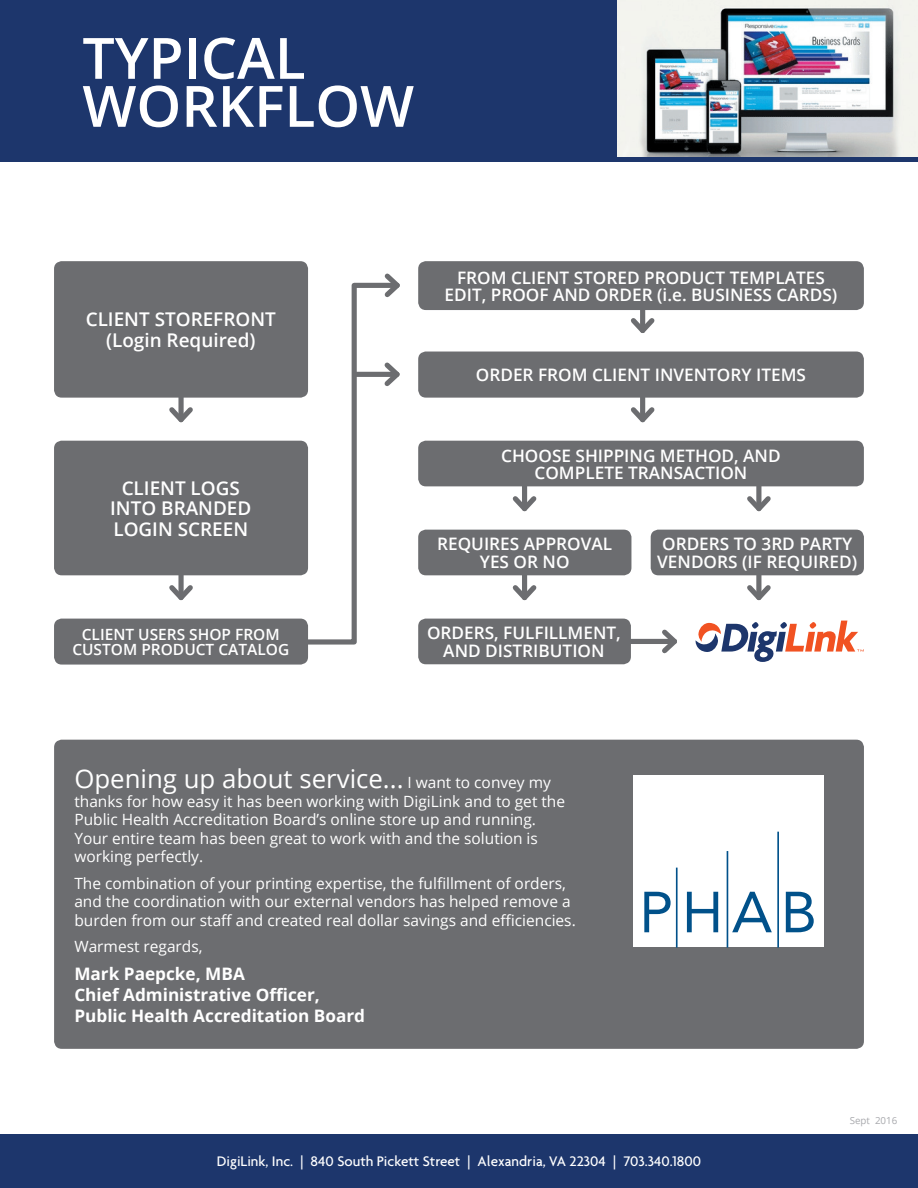
<style>
.page{position:relative;width:918px;height:1188px;background:#fff}
.page>*{position:absolute;margin:0;border:0;box-sizing:border-box;transform-origin:0 0}
.t1{font:600 57px/48px "Open Sans";color:#fff}
.t2{font:25.8px "Open Sans";color:#fff}
.t3{font:600 18.9px/20.7px "Open Sans";color:#fff;text-align:center}
.t4{font:600 17.25px/17.2px "Open Sans";color:#fff;text-align:center}
.t5{font:700 17.25px/20.7px "Open Sans";color:#fff}
.t6{font:15.45px/18.6px "Open Sans";color:#fff}
.t7{font:600 15.45px/15.5px "Open Sans";color:#fff;text-align:center}
.t8{font:500 15px "Agenda";color:#fff}
.t9{font:9.75px "Open Sans";color:#a8a9ad}
.s1{font-size:15.45px}
</style>
<div class="page">
<div style="left:178px;top:325px;width:6px;height:95px;background:#6c6d70"></div>
<svg style="left:169px;top:402px;width:24px;height:21px"></svg>
<div style="left:640px;top:272px;width:5px;height:59px;background:#6c6d70"></div>
<svg style="left:630px;top:313px;width:25px;height:20px"></svg>
<div style="left:640px;top:360px;width:5px;height:60px;background:#6c6d70"></div>
<svg style="left:631px;top:402px;width:24px;height:21px"></svg>
<div style="left:522px;top:453px;width:5px;height:56px;background:#6c6d70"></div>
<svg style="left:512px;top:491px;width:25px;height:21px"></svg>
<div style="left:522px;top:537px;width:5px;height:61px;background:#6c6d70"></div>
<svg style="left:512px;top:580px;width:25px;height:21px"></svg>
<div style="left:756px;top:453px;width:5px;height:56px;background:#6c6d70"></div>
<svg style="left:747px;top:491px;width:24px;height:21px"></svg>
<div style="left:756px;top:534px;width:5px;height:64px;background:#6c6d70"></div>
<svg style="left:747px;top:580px;width:24px;height:21px"></svg>
<div style="left:178px;top:504px;width:6px;height:94px;background:#6c6d70"></div>
<svg style="left:169px;top:580px;width:24px;height:21px"></svg>
<div style="left:571px;top:639px;width:104px;height:5px;background:#6c6d70"></div>
<svg style="left:657px;top:629px;width:20px;height:25px"></svg>
<div style="left:54px;top:261px;width:254px;height:137px;background:#6c6d70;border-radius:8px"></div>
<div style="left:418px;top:261px;width:446px;height:49px;background:#6c6d70;border-radius:8px"></div>
<div style="left:418px;top:352px;width:446px;height:46px;background:#6c6d70;border-radius:8px"></div>
<div style="left:418px;top:441px;width:446px;height:45px;background:#6c6d70;border-radius:8px"></div>
<div style="left:418px;top:619px;width:213px;height:45px;background:#6c6d70;border-radius:8px"></div>
<div style="left:418px;top:530px;width:213px;height:45px;background:#6c6d70;border-radius:8px"></div>
<div style="left:651px;top:530px;width:213px;height:45px;background:#6c6d70;border-radius:8px"></div>
<div style="left:54px;top:441px;width:254px;height:134px;background:#6c6d70;border-radius:8px"></div>
<div style="left:54px;top:619px;width:254px;height:46px;background:#6c6d70;border-radius:8px"></div>
<svg style="left:695px;top:621px;width:169px;height:41px"></svg>
<div style="left:54px;top:740px;width:810px;height:309px;background:#6c6d70;border-radius:8px"></div>
<svg style="left:285px;top:273px;width:115px;height:372px"></svg>
<div style="left:633px;top:775px;width:190px;height:172px;background:#fff"></div>
<svg style="left:644px;top:892px;width:27px;height:40px"></svg>
<svg style="left:687px;top:892px;width:31px;height:40px"></svg>
<svg style="left:732px;top:892px;width:40px;height:40px"></svg>
<svg style="left:786px;top:892px;width:28px;height:40px"></svg>
<hr style="left:676px;top:868px;width:2px;height:80px;background:#01518a">
<hr style="left:727px;top:851px;width:1px;height:97px;background:#01518a">
<hr style="left:777px;top:832px;width:2px;height:116px;background:#01518a">
<div style="left:0;top:1134px;width:918px;height:54px;background:#1d366c"></div>
<div style="left:0;top:0;width:918px;height:162px;background:#1d366c"></div>
<img style="left:617px;top:0;width:301px;height:156px">
<h1 class="t1" style="left:82px;top:33px;width:333px">TYPICAL<br>WORKFLOW</h1>
<p class="t3" style="left:86px;top:309px;width:192px">CLIENT STOREFRONT (Login Required)</p>
<p class="t3" style="left:110px;top:477px;width:143px">CLIENT LOGS<br>INTO BRANDED<br>LOGIN SCREEN</p>
<p class="t7" style="left:72px;top:626px;width:218px">CLIENT USERS SHOP FROM<br>CUSTOM PRODUCT CATALOG</p>
<p class="t4" style="left:445px;top:268px;width:394px">FROM CLIENT STORED PRODUCT TEMPLATES<br>EDIT, PROOF AND ORDER (i.e. BUSINESS CARDS)</p>
<p class="t4" style="left:476px;top:366px;width:332px">ORDER FROM CLIENT INVENTORY ITEMS</p>
<p class="t4" style="left:501px;top:446px;width:281px">CHOOSE SHIPPING METHOD, AND<br>COMPLETE TRANSACTION</p>
<p class="t4" style="left:437px;top:535px;width:177px">REQUIRES APPROVAL<br>YES OR NO</p>
<p class="t4" style="left:657px;top:535px;width:201px;text-align:left">ORDERS TO 3RD PARTY<br>VENDORS (IF REQUIRED)</p>
<p class="t4" style="left:427px;top:624px;width:195px">ORDERS, FULFILLMENT,<br>AND DISTRIBUTION</p>
<h2 class="t2" style="left:74px;top:761px;width:478px">Opening up about service... <span class="s1">I want to convey my</span></h2>
<p class="t6" style="left:74px;top:791px;width:492px">thanks for how easy it has been working with DigiLink and to get the Public Health Accreditation Board’s online store up and running.<br>Your entire team has been great to work with and the solution is working perfectly.</p>
<p class="t6" style="left:74px;top:873px;width:503px">The combination of your printing expertise, the fulfillment of orders, and the coordination with our external vendors has helped remove a burden from our staff and created real dollar savings and efficiencies.</p>
<p class="t6" style="left:74px;top:937px;width:130px">Warmest regards,</p>
<p class="t5" style="left:74px;top:963px;width:292px">Mark Paepcke, MBA<br>Chief Administrative Officer,<br>Public Health Accreditation Board</p>
<p class="t8" style="left:217px;top:1152px;width:486px">DigiLink, Inc. | 840 South Pickett Street | Alexandria, VA 22304 | 703.340.1800</p>
<p class="t9" style="left:850px;top:1114px;width:49px">Sept 2016</p>
</div>
